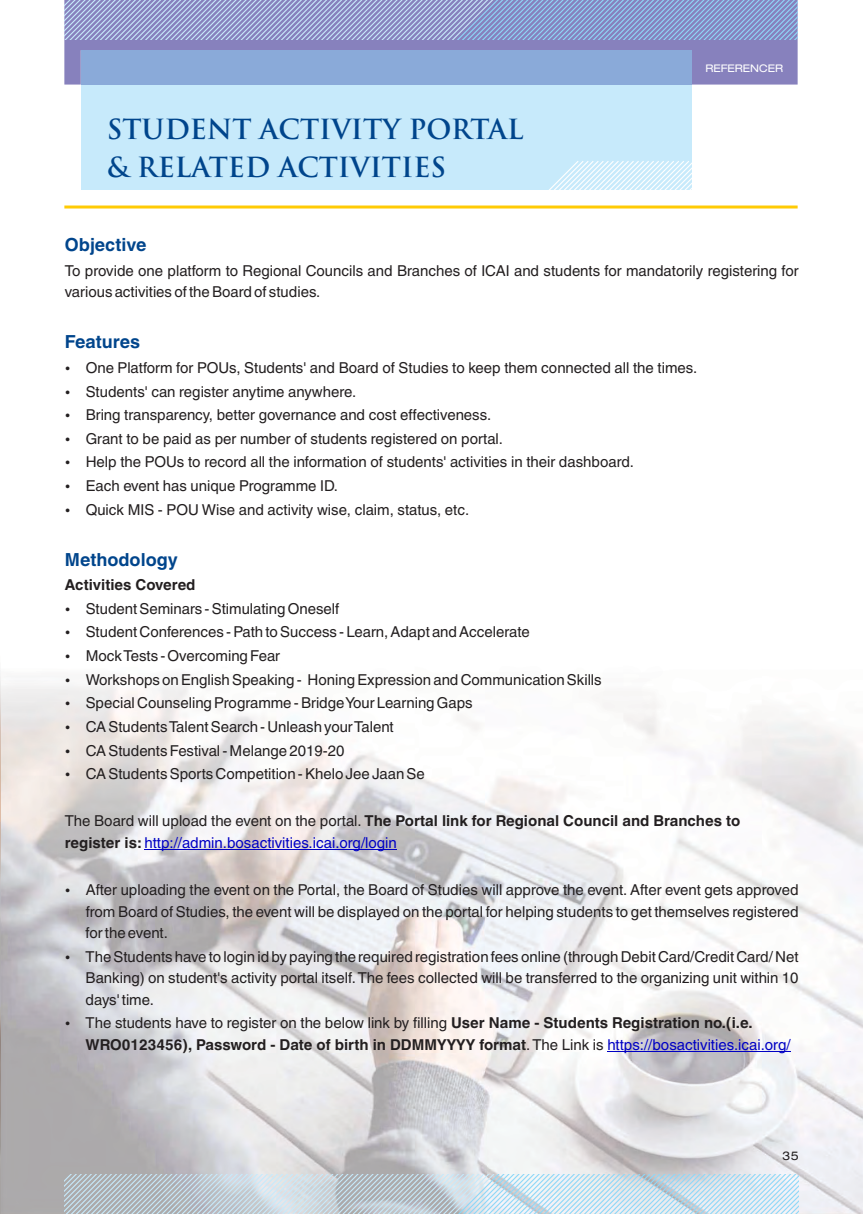
<style>
.page{position:relative;width:863px;height:1214px;background:#fff}
.page>*{position:absolute;margin:0;border:0;box-sizing:border-box;transform-origin:0 0}
.t1{font:700 27px/37.7px "Trajan Pro";color:#00458c}
.t2{font:700 18px "Helvetica World";color:#00458c}
.t3{font:15px/23.5px "Helvetica World";color:#231f20}
.t4{font:700 15px/21.5px "Helvetica World";color:#231f20}
.t5{font:expanded 12px "Helvetica Neue LT Com";color:#231f20}
.t6{font:expanded 10.5px "Helvetica Neue LT Com";color:#fff}
.s1{font-weight:400}
.s2{font-weight:400;color:#0000c4}
</style>
<div class="page">
<img style="left:0;top:673px;width:863px;height:540px">
<div style="left:64px;top:39px;width:733px;height:46px;background:#8781bd"></div>
<hr style="left:64px;top:205px;width:733px;height:3px;background:#ffcb04">
<div style="left:81px;top:85px;width:610px;height:105px;background:#c7eafb"></div>
<div style="left:81px;top:50px;width:610px;height:35px;background:#8aaad9"></div>
<svg style="left:549px;top:161px;width:142px;height:29px"></svg>
<svg style="left:64px;top:0;width:733px;height:39px;background:#939fcf"></svg>
<hr style="left:144px;top:849px;width:253px;height:1px;background:#0000c4">
<hr style="left:607px;top:1051px;width:183px;height:1px;background:#0000c4">
<svg style="left:65px;top:1174px;width:733px;height:40px;background:#c5d5de"></svg>
<svg style="left:66px;top:678px;width:4px;height:4px"></svg>
<svg style="left:66px;top:701px;width:4px;height:4px"></svg>
<svg style="left:66px;top:725px;width:4px;height:4px"></svg>
<svg style="left:66px;top:749px;width:4px;height:3px"></svg>
<svg style="left:66px;top:772px;width:4px;height:4px"></svg>
<svg style="left:66px;top:888px;width:4px;height:4px"></svg>
<svg style="left:66px;top:955px;width:4px;height:3px"></svg>
<svg style="left:66px;top:1021px;width:4px;height:4px"></svg>
<h1 class="t1" style="left:107px;top:114px;width:418px">STUDENT ACTIVITY PORTAL &amp; RELATED ACTIVITIES</h1>
<p class="t6" style="left:705px;top:65px;width:79px">REFERENCER</p>
<p class="t2" style="left:65px;top:238px;width:83px">Objective</p>
<p class="t3" style="left:65px;top:262px;width:735px;line-height:21.5px">To provide one platform to Regional Councils and Branches of ICAI and students for mandatorily registering for various activities of the Board of studies.</p>
<p class="t2" style="left:65px;top:335px;width:77px">Features</p>
<p class="t3" style="left:86px;top:357px;width:613px">One Platform for POUs, Students' and Board of Studies to keep them connected all the times.<br>Students' can register anytime anywhere.<br>Bring transparency, better governance and cost effectiveness.<br>Grant to be paid as per number of students registered on portal.<br>Help the POUs to record all the information of students' activities in their dashboard.<br>Each event has unique Programme ID.<br>Quick MIS - POU Wise and activity wise, claim, status, etc.</p>
<p class="t2" style="left:65px;top:553px;width:114px">Methodology</p>
<p class="t4" style="left:65px;top:576px;width:132px">Activities Covered</p>
<p class="t3" style="left:86px;top:598px;width:517px">Student Seminars - Stimulating Oneself<br>Student Conferences - Path to Success - Learn, Adapt and Accelerate<br>Mock Tests - Overcoming Fear<br>Workshops on English Speaking - Honing Expression and Communication Skills Special Counseling Programme - Bridge Your Learning Gaps<br>CA Students Talent Search - Unleash your Talent<br>CA Students Festival - Melange 2019-20<br>CA Students Sports Competition - Khelo Jee Jaan Se</p>
<p class="t4" style="left:65px;top:812px;width:677px"><span class="s1">The Board will upload the event on the portal.</span> The Portal link for Regional Council and Branches to register is: <span class="s2">http://admin.bosactivities.icai.org/login</span></p>
<p class="t3" style="left:86px;top:880px;width:714px;line-height:21.5px;text-align:justify">After uploading the event on the Portal, the Board of Studies will approve the event. After event gets approved from Board of Studies, the event will be displayed on the portal for helping students to get themselves registered for the event.</p>
<p class="t3" style="left:86px;top:947px;width:714px;line-height:21.5px;text-align:justify">The Students have to login id by paying the required registration fees online (through Debit Card/Credit Card/ Net Banking) on student's activity portal itself. The fees collected will be transferred to the organizing unit within 10 days' time.</p>
<p class="t4" style="left:86px;top:1013px;width:706px"><span class="s1">The students have to register on the below link by filling</span> User Name - Students Registration no.(i.e.<br>WRO0123456), Password - Date of birth in DDMMYYYY format<span class="s1">. The Link is</span> <span class="s2">https://bosactivities.icai.org/</span></p>
<p class="t5" style="left:782px;top:1151px;width:18px">35</p>
</div>
